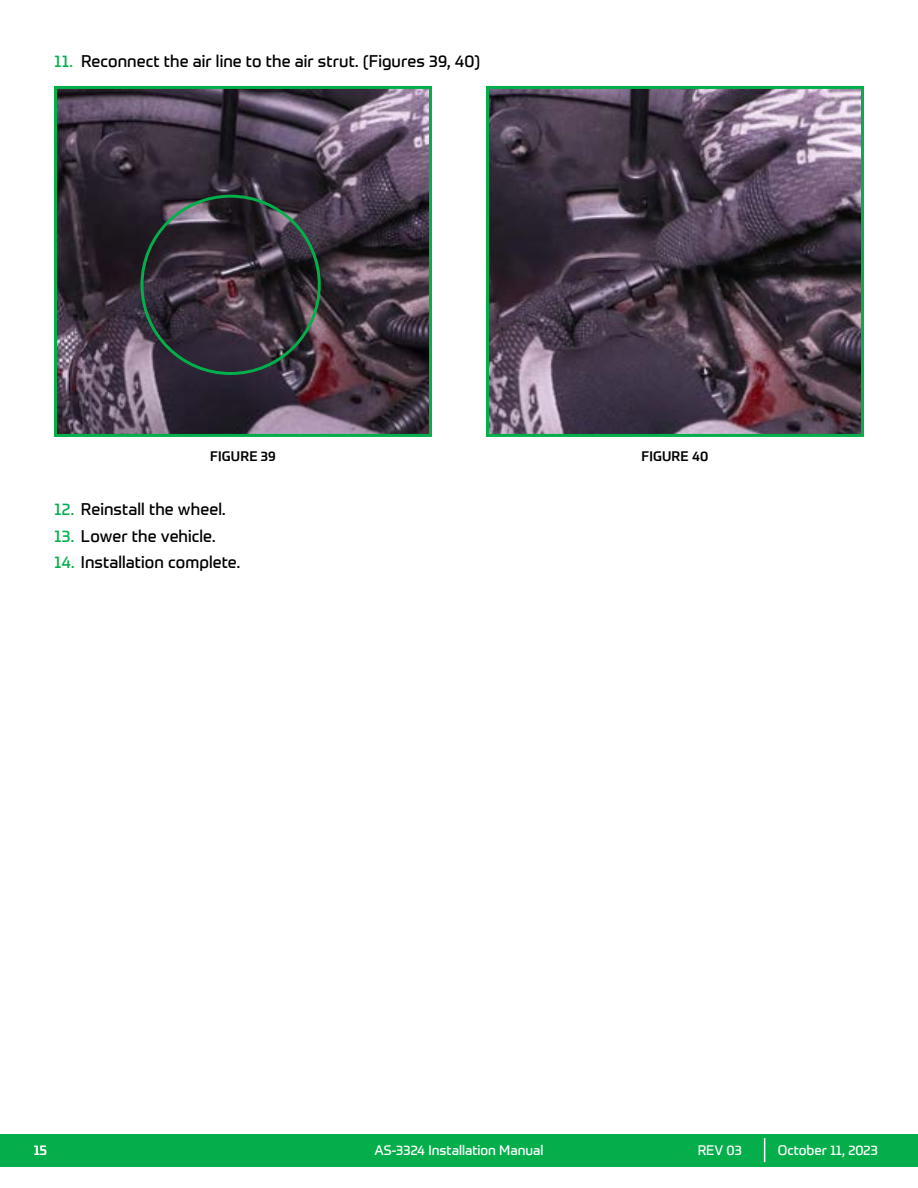
<style>
.page{position:relative;width:918px;height:1188px;background:#fff}
.page>*{position:absolute;margin:0;border:0;box-sizing:border-box;transform-origin:0 0}
.t1{font:16.5px "Prometo";letter-spacing:.005em;color:#000}
.t2{font:13.5px "Prometo";color:#fff}
.t3{font:500 13.5px "Prometo";letter-spacing:.015em;color:#000}
.s1{color:#04af4b}
</style>
<div class="page">
<div style="left:0;top:1134px;width:918px;height:32px;background:#04af4b"></div>
<svg style="left:764px;top:1138px;width:1px;height:24px"></svg>
<img style="left:58px;top:90px;width:370px;height:343px">
<div style="left:54px;top:86px;width:378px;height:351px;border:3px solid #04af4b"></div>
<img style="left:490px;top:90px;width:370px;height:343px">
<div style="left:486px;top:86px;width:378px;height:351px;border:3px solid #04af4b"></div>
<p class="t1" style="left:54px;top:51px;width:428px"><span class="s1">11.</span> Reconnect the air line to the air strut. (Figures 39, 40)</p>
<p class="t3" style="left:210px;top:448px;width:67px">FIGURE 39</p>
<p class="t3" style="left:642px;top:448px;width:68px">FIGURE 40</p>
<p class="t1" style="left:54px;top:499px;width:173px"><span class="s1">12.</span> Reinstall the wheel.</p>
<p class="t1" style="left:54px;top:526px;width:163px"><span class="s1">13.</span> Lower the vehicle.</p>
<p class="t1" style="left:54px;top:552px;width:188px"><span class="s1">14.</span> Installation complete.</p>
<p class="t2" style="left:34px;top:1142px;width:15px">15</p>
<p class="t2" style="left:374px;top:1142px;width:171px">AS-3324 Installation Manual</p>
<p class="t2" style="left:698px;top:1142px;width:46px">REV 03</p>
<p class="t2" style="left:778px;top:1142px;width:102px">October 11, 2023</p>
</div>
